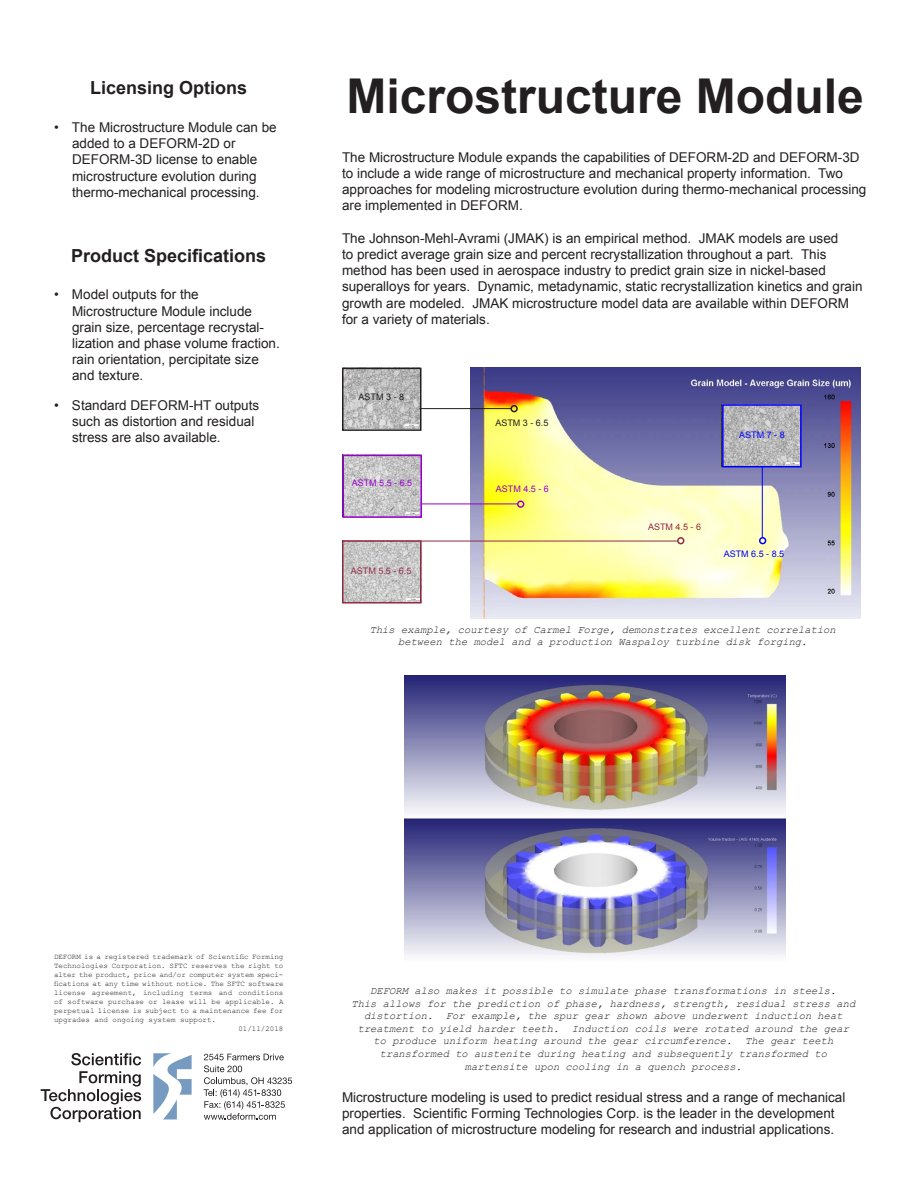
<style>
.page{position:relative;width:918px;height:1188px;background:#fff}
.page>*{position:absolute;margin:0;border:0;box-sizing:border-box;transform-origin:0 0}
.t1{font:700 48px "Arial";color:#231f20}
.t2{font:700 18px "Arial";color:#231f20}
.Hanging_indent{font:13.5px/16.2px "Arial";color:#231f20}
.t3{font:italic 10.5px/12.6px "Courier New";color:#231f20;text-align:center}
.t4{font:9px "Arial";color:#9600cc}
.t5{font:9px "Arial";color:#922a46}
.t6{font:9px "Arial";color:#00f}
.t7{font:9px "Arial";color:#231f20}
.t8{font:7.5px/9px "Courier New";color:#231f20;text-align:justify}
</style>
<div class="page">
<svg style="left:71px;top:1053px;width:70px;height:12px"></svg>
<svg style="left:41px;top:1071px;width:100px;height:51px"></svg>
<svg style="left:153px;top:1053px;width:39px;height:66px"></svg>
<svg style="left:204px;top:1054px;width:88px;height:66px"></svg>
<img style="left:342px;top:367px;width:78px;height:61px">
<img style="left:470px;top:367px;width:391px;height:251px">
<div style="left:510px;top:405px;width:8px;height:7px;border:2px solid #231f20;border-radius:50%"></div>
<hr style="left:419px;top:408px;width:92px;height:1px;background:#231f20">
<div style="left:759px;top:537px;width:7px;height:7px;border:2px solid #00f;border-radius:50%"></div>
<hr style="left:762px;top:464px;width:1px;height:73px;background:#00f">
<img style="left:345px;top:543px;width:74px;height:58px">
<div style="left:677px;top:537px;width:7px;height:7px;border:2px solid #922a46;border-radius:50%"></div>
<hr style="left:421px;top:541px;width:256px;height:1px;background:#922a46">
<img style="left:342px;top:455px;width:77px;height:61px">
<div style="left:517px;top:500px;width:7px;height:8px;border:2px solid #9600cc;border-radius:50%"></div>
<hr style="left:421px;top:504px;width:97px;height:1px;background:#9600cc">
<div style="left:342px;top:368px;width:80px;height:63px;border:2px solid #231f20"></div>
<div style="left:343px;top:455px;width:79px;height:63px;border:2px solid #9600cc"></div>
<div style="left:342px;top:540px;width:80px;height:64px;border:2px solid #922a46"></div>
<img style="left:725px;top:407px;width:74px;height:57px">
<div style="left:722px;top:404px;width:80px;height:63px;border:2px solid #00f"></div>
<img style="left:404px;top:675px;width:382px;height:281px">
<p class="t2" style="left:90px;top:76px;width:159px">Licensing Options</p>
<p class="Hanging_indent" style="left:72px;top:119px;width:206px;text-indent:-18px">• The Microstructure Module can be added to a DEFORM-2D or<br>DEFORM-3D license to enable microstructure evolution during thermo-mechanical processing.</p>
<p class="t2" style="left:71px;top:243px;width:197px">Product Specifications</p>
<p class="Hanging_indent" style="left:72px;top:287px;width:209px;text-indent:-18px">• Model outputs for the<br>Microstructure Module include grain size, percentage recrystal&shy;lization and phase volume fraction. rain orientation, percipitate size and texture.</p>
<p class="Hanging_indent" style="left:72px;top:397px;width:189px;text-indent:-18px">• Standard DEFORM-HT outputs such as distortion and residual stress are also available.</p>
<p class="t1" style="left:347px;top:64px;width:519px">Microstructure Module</p>
<p class="Hanging_indent" style="left:342px;top:149px;width:526px">The Microstructure Module expands the capabilities of DEFORM-2D and DEFORM-3D to include a wide range of microstructure and mechanical property information. Two approaches for modeling microstructure evolution during thermo-mechanical processing are implemented in DEFORM.</p>
<p class="Hanging_indent" style="left:342px;top:230px;width:498px">The Johnson-Mehl-Avrami (JMAK) is an empirical method. JMAK models are used to predict average grain size and percent recrystallization throughout a part. This</p>
<p class="Hanging_indent" style="left:342px;top:263px;width:485px">method has been used in aerospace industry to predict grain size in nickel-based</p>
<p class="Hanging_indent" style="left:342px;top:279px;width:522px">superalloys for years. Dynamic, metadynamic, static recrystallization kinetics and grain growth are modeled. JMAK microstructure model data are available within DEFORM for a variety of materials.</p>
<p class="t7" style="left:359px;top:391px;width:47px">ASTM 3 - 8</p>
<p class="t4" style="left:352px;top:477px;width:62px">ASTM 5.5 - 6.5</p>
<p class="t5" style="left:351px;top:565px;width:62px">ASTM 5.5 - 6.5</p>
<p class="t7" style="left:495px;top:417px;width:55px">ASTM 3 - 6.5</p>
<p class="t4" style="left:496px;top:483px;width:55px">ASTM 4.5 - 6</p>
<p class="t6" style="left:739px;top:429px;width:47px">ASTM 7 - 8</p>
<p class="t5" style="left:648px;top:521px;width:55px">ASTM 4.5 - 6</p>
<p class="t6" style="left:724px;top:547px;width:62px">ASTM 6.5 - 8.5</p>
<p class="t3" style="left:370px;top:623px;width:468px">This example, courtesy of Carmel Forge, demonstrates excellent correlation</p>
<p class="t3" style="left:398px;top:635px;width:411px">between the model and a production Waspaloy turbine disk forging.</p>
<p class="t8" style="left:54px;top:952px;width:231px">DEFORM is a registered trademark of Scientific Forming Technologies Corporation. SFTC reserves the right to alter the product, price and/or computer system speci&shy;fications at any time without notice. The SFTC software license agreement, including terms and conditions of software purchase or lease will be applicable. A perpetual license is subject to a maintenance fee for upgrades and ongoing system support.</p>
<p class="t8" style="left:238px;top:1024px;width:46px">01/11/2018</p>
<p class="t3" style="left:351px;top:984px;width:505px">DEFORM also makes it possible to simulate phase transformations in steels.<br>This allows for the prediction of phase, hardness, strength, residual stress and distortion. For example, the spur gear shown above underwent induction heat treatment to yield harder teeth. Induction coils were rotated around the gear to produce uniform heating around the gear circumference. The gear teeth transformed to austenite during heating and subsequently transformed to martensite upon cooling in a quench process.</p>
<p class="Hanging_indent" style="left:342px;top:1089px;width:505px">Microstructure modeling is used to predict residual stress and a range of mechanical properties. Scientific Forming Technologies Corp. is the leader in the development</p>
<p class="Hanging_indent" style="left:342px;top:1122px;width:494px">and application of microstructure modeling for research and industrial applications.</p>
</div>
